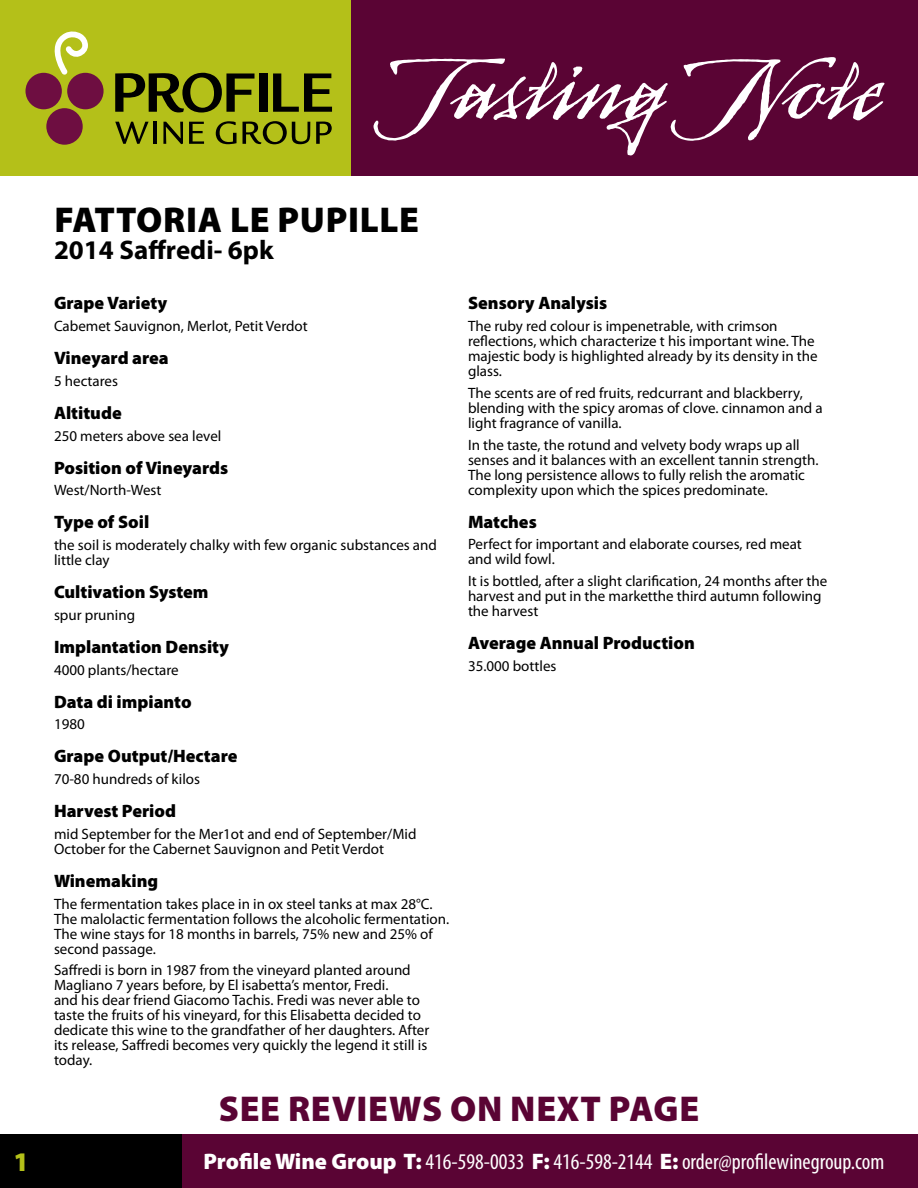
<style>
.page{position:relative;width:918px;height:1188px;background:#fff}
.page>*{position:absolute;margin:0;border:0;box-sizing:border-box;transform-origin:0 0}
.t1{font:127.5px "Arcana GMM Std Manuscript";color:#fff}
.t2{font:900 36px "Myriad Pro";letter-spacing:.02em;color:#5a0434}
.t3{font:900 36px "Myriad Pro";letter-spacing:.02em;color:#000}
.t4{font:700 27px "Myriad Pro";color:#000}
.t5{font:900 27px "Myriad Pro";color:#b4c019}
.t6{font:condensed 22.5px "Myriad Pro";color:#fff}
.t7{font:900 18px "Myriad Pro";color:#000}
.t8{font:15px/15px "Myriad Pro";color:#000}
.s1{font-weight:900;font-stretch:normal}
</style>
<div class="page">
<div style="left:0;top:0;width:351px;height:176px;background:#b4c019"></div>
<div style="left:178px;top:1134px;width:740px;height:54px;background:#5a0434"></div>
<div style="left:351px;top:0;width:567px;height:176px;background:#5a0434"></div>
<div style="left:0;top:1134px;width:181px;height:54px;background:#000"></div>
<svg style="left:115px;top:73px;width:140px;height:40px"></svg>
<div style="left:259px;top:73px;width:8px;height:39px;background:#000"></div>
<svg style="left:273px;top:73px;width:59px;height:39px"></svg>
<svg style="left:115px;top:122px;width:34px;height:22px"></svg>
<hr style="left:154px;top:122px;width:3px;height:22px;background:#000">
<svg style="left:163px;top:122px;width:20px;height:22px"></svg>
<svg style="left:189px;top:122px;width:15px;height:22px"></svg>
<svg style="left:216px;top:121px;width:21px;height:23px"></svg>
<svg style="left:243px;top:121px;width:67px;height:23px"></svg>
<svg style="left:316px;top:122px;width:16px;height:22px"></svg>
<div style="left:46px;top:108px;width:37px;height:37px;background:#6e0e41;border-radius:50%"></div>
<div style="left:26px;top:73px;width:36px;height:36px;background:#6e0e41;border-radius:50%"></div>
<div style="left:67px;top:73px;width:37px;height:36px;background:#6e0e41;border-radius:50%"></div>
<svg style="left:54px;top:32px;width:34px;height:43px"></svg>
<h1 class="t1" style="left:392px;top:28px;width:491px">Tasting Note</h1>
<h2 class="t3" style="left:54px;top:200px;width:366px">fATTORIA LE PUPILLE</h2>
<h3 class="t4" style="left:54px;top:232px;width:221px">2014 Saffredi- 6pk</h3>
<p class="t7" style="left:54px;top:293px;width:115px">Grape Variety</p>
<p class="t8" style="left:54px;top:318px;width:255px">Cabemet Sauvignon, Merlot, Petit Verdot</p>
<p class="t7" style="left:54px;top:348px;width:116px">Vineyard area</p>
<p class="t8" style="left:54px;top:373px;width:66px">5 hectares</p>
<p class="t7" style="left:54px;top:403px;width:69px">Altitude</p>
<p class="t8" style="left:54px;top:428px;width:169px">250 meters above sea level</p>
<p class="t7" style="left:54px;top:457px;width:176px">Position of Vineyards</p>
<p class="t8" style="left:54px;top:483px;width:109px">West/North-West</p>
<p class="t7" style="left:54px;top:512px;width:97px">Type of Soil</p>
<p class="t8" style="left:54px;top:537px;width:384px">the soil is moderately chalky with few organic substances and little clay</p>
<p class="t7" style="left:54px;top:582px;width:156px">Cultivation System</p>
<p class="t8" style="left:54px;top:607px;width:83px">spur pruning</p>
<p class="t7" style="left:54px;top:637px;width:177px">Implantation Density</p>
<p class="t8" style="left:54px;top:662px;width:126px">4000 plants/hectare</p>
<p class="t7" style="left:54px;top:691px;width:139px">Data di impianto</p>
<p class="t8" style="left:54px;top:717px;width:32px">1980</p>
<p class="t7" style="left:54px;top:746px;width:185px">Grape Output/Hectare</p>
<p class="t8" style="left:54px;top:771px;width:148px">70-80 hundreds of kilos</p>
<p class="t7" style="left:54px;top:801px;width:124px">Harvest Period</p>
<p class="t8" style="left:54px;top:826px;width:364px">mid September for the Mer1ot and end of September/Mid<br>October for the Cabernet Sauvignon and Petit Verdot</p>
<p class="t7" style="left:54px;top:871px;width:106px">Winemaking</p>
<p class="t8" style="left:54px;top:896px;width:397px">The fermentation takes place in in ox steel tanks at max 28°C.<br>The malolactic fermentation follows the alcoholic fermentation.<br>The wine stays for 18 months in barrels, 75% new and 25% of second passage.</p>
<p class="t8" style="left:54px;top:963px;width:377px">Saffredi is born in 1987 from the vineyard planted around Magliano 7 years before, by El isabetta’s mentor, Fredi.<br>and his dear friend Giacomo Tachis. Fredi was never able to taste the fruits of his vineyard, for this Elisabetta decided to dedicate this wine to the grandfather of her daughters. After its release, Saffredi becomes very quickly the legend it still is today.</p>
<p class="t7" style="left:468px;top:293px;width:141px">Sensory Analysis</p>
<p class="t8" style="left:468px;top:318px;width:351px">The ruby red colour is impenetrable, with crimson reflections, which characterize t his important wine. The majestic body is highlighted already by its density in the glass.</p>
<p class="t8" style="left:468px;top:385px;width:356px">The scents are of red fruits, redcurrant and blackberry, blending with the spicy aromas of clove. cinnamon and a light fragrance of vanilla.</p>
<p class="t8" style="left:468px;top:437px;width:352px">In the taste, the rotund and velvety body wraps up all senses and it balances with an excellent tannin strength.<br>The long persistence allows to fully relish the aromatic complexity upon which the spices predominate.</p>
<p class="t7" style="left:468px;top:511px;width:70px">Matches</p>
<p class="t8" style="left:468px;top:537px;width:335px">Perfect for important and elaborate courses, red meat and wild fowl.</p>
<p class="t8" style="left:468px;top:573px;width:361px">It is bottled, after a slight clarification, 24 months after the harvest and put in the marketthe third autumn following the harvest</p>
<p class="t7" style="left:468px;top:633px;width:228px">Average Annual Production</p>
<p class="t8" style="left:468px;top:658px;width:90px">35.000 bottles</p>
<h2 class="t2" style="left:219px;top:1088px;width:482px">SEE REVIEWS ON NEXT PAGE</h2>
<h3 class="t5" style="left:14px;top:1147px;width:17px">1</h3>
<h3 class="t6" style="left:203px;top:1148px;width:682px"><span class="s1">Profile Wine Group T:</span> 416-598-0033 <span class="s1">F:</span> 416-598-2144 <span class="s1">E:</span> order@profilewinegroup.com</h3>
</div>
